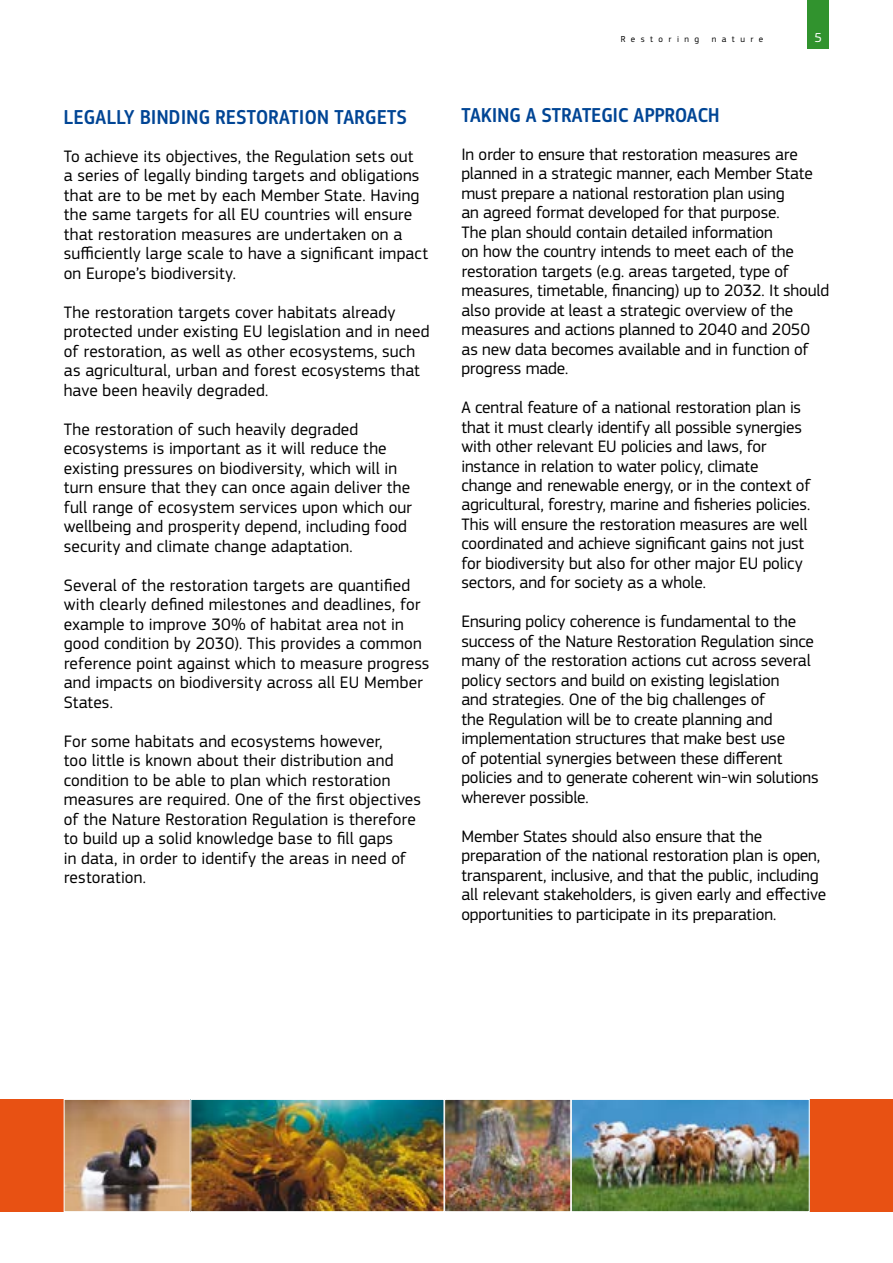
<style>
.page{position:relative;width:893px;height:1263px;background:#fff}
.page>*{position:absolute;margin:0;border:0;box-sizing:border-box;transform-origin:0 0}
.t1{font:500 21px "EC Square Sans Cond Pro";letter-spacing:.015em;color:#004595}
.t2{font:17.25px/19.5px "EC Square Sans Pro";color:#000}
.t3{font:13.5px "EC Square Sans Pro";color:#fff}
.t4{font:9px "EC Square Sans Pro";letter-spacing:.61em;color:#000}
</style>
<div class="page">
<div style="left:808px;top:0;width:21px;height:49px;background:#31932e"></div>
<div style="left:0;top:1099px;width:93px;height:113px;background:#e85113"></div>
<img style="left:66px;top:1101px;width:742px;height:109px">
<div style="left:64px;top:1099px;width:126px;height:113px;border:1px solid #fff"></div>
<div style="left:810px;top:1099px;width:83px;height:113px;background:#e85113"></div>
<div style="left:571px;top:1099px;width:239px;height:113px;border:1px solid #fff"></div>
<div style="left:444px;top:1099px;width:127px;height:113px;border:1px solid #fff"></div>
<div style="left:190px;top:1099px;width:254px;height:113px;border:1px solid #fff"></div>
<p class="t1" style="left:64px;top:105px;width:344px">LEGALLY BINDING RESTORATION TARGETS</p>
<p class="t2" style="left:64px;top:146px;width:366px">To achieve its objectives, the Regulation sets out<br>a series of legally binding targets and obligations that are to be met by each Member State. Having the same targets for all EU countries will ensure that restoration measures are undertaken on a sufficiently large scale to have a significant impact on Europe’s biodiversity.</p>
<p class="t2" style="left:64px;top:302px;width:367px">The restoration targets cover habitats already protected under existing EU legislation and in need of restoration, as well as other ecosystems, such as agricultural, urban and forest ecosystems that have been heavily degraded.</p>
<p class="t2" style="left:64px;top:419px;width:350px">The restoration of such heavily degraded ecosystems is important as it will reduce the existing pressures on biodiversity, which will in turn ensure that they can once again deliver the full range of ecosystem services upon which our wellbeing and prosperity depend, including food security and climate change adaptation.</p>
<p class="t2" style="left:64px;top:575px;width:367px">Several of the restoration targets are quantified with clearly defined milestones and deadlines, for example to improve 30% of habitat area not in good condition by 2030). This provides a common reference point against which to measure progress and impacts on biodiversity across all EU Member States.</p>
<p class="t2" style="left:64px;top:731px;width:359px">For some habitats and ecosystems however,<br>too little is known about their distribution and condition to be able to plan which restoration measures are required. One of the first objectives of the Nature Restoration Regulation is therefore to build up a solid knowledge base to fill gaps<br>in data, in order to identify the areas in need of restoration.</p>
<p class="t4" style="left:621px;top:34px;width:80px">Restoring</p>
<p class="t4" style="left:712px;top:34px;width:53px">nature</p>
<p class="t3" style="left:814px;top:30px;width:9px">5</p>
<p class="t1" style="left:462px;top:103px;width:259px">TAKING A STRATEGIC APPROACH</p>
<p class="t2" style="left:461px;top:144px;width:369px">In order to ensure that restoration measures are planned in a strategic manner, each Member State must prepare a national restoration plan using<br>an agreed format developed for that purpose.<br>The plan should contain detailed information<br>on how the country intends to meet each of the restoration targets (e.g. areas targeted, type of measures, timetable, financing) up to 2032. It should also provide at least a strategic overview of the measures and actions planned to 2040 and 2050 as new data becomes available and in function of progress made.</p>
<p class="t2" style="left:461px;top:398px;width:351px">A central feature of a national restoration plan is that it must clearly identify all possible synergies with other relevant EU policies and laws, for instance in relation to water policy, climate change and renewable energy, or in the context of agricultural, forestry, marine and fisheries policies.<br>This will ensure the restoration measures are well coordinated and achieve significant gains not just for biodiversity but also for other major EU policy sectors, and for society as a whole.</p>
<p class="t2" style="left:461px;top:612px;width:359px">Ensuring policy coherence is fundamental to the success of the Nature Restoration Regulation since many of the restoration actions cut across several policy sectors and build on existing legislation<br>and strategies. One of the big challenges of<br>the Regulation will be to create planning and implementation structures that make best use<br>of potential synergies between these different policies and to generate coherent win-win solutions wherever possible.</p>
<p class="t2" style="left:461px;top:827px;width:366px">Member States should also ensure that the preparation of the national restoration plan is open, transparent, inclusive, and that the public, including all relevant stakeholders, is given early and effective opportunities to participate in its preparation.</p>
</div>
